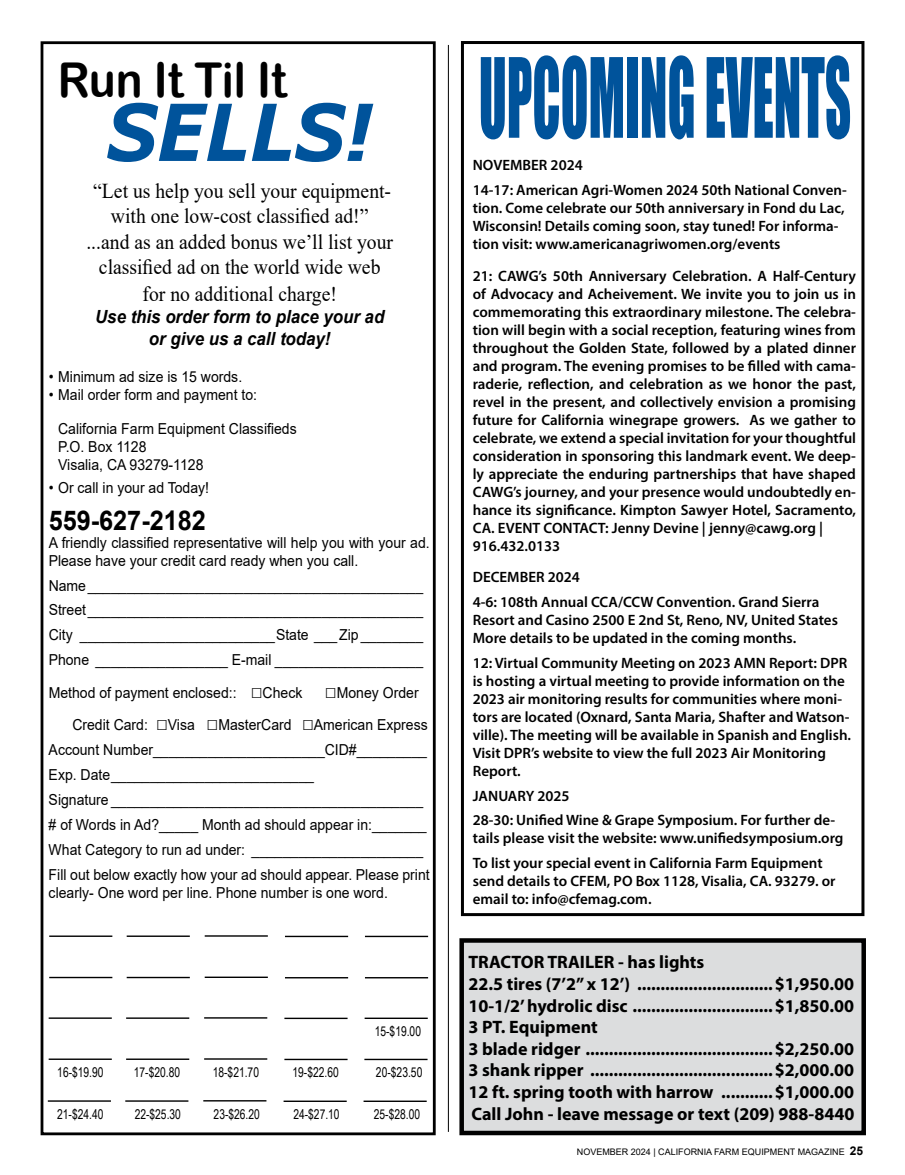
<style>
.page{position:relative;width:905px;height:1175px;background:#fff}
.page>*{position:absolute;margin:0;border:0;box-sizing:border-box;transform-origin:0 0}
.t1{font:102px "Impact";color:#00539b;scale:.5 1}
.t2{font:48px "Arial Rounded MT Bold";color:#000;scale:.93 1}
.t3{font:700 27.15px "Arial";color:#000;scale:.93 1}
.t4{font:21.15px/25.8px "Times New Roman";color:#000;text-align:center;scale:.93 1}
.t5{font:italic 700 18.15px/21.8px "Arial";color:#000;text-align:center;scale:.93 1}
.t6{font:700 18px/21.6px "Myriad Pro";color:#000}
.t7{font:15.15px/24.9px "Arial";color:#000;scale:.93 1}
.t8{font:600 15px/18px "Myriad Pro";color:#000}
.t9{font:13.5px "Arial Narrow";color:#000;scale:.93 1}
.t10{font:9px "Arial";color:#000}
.s1{font-weight:700;font-size:21.15px}
.s2{font-size:21.15px}
.s3{font-weight:700;font-size:12px}
</style>
<div class="page">
<div style="left:461px;top:940px;width:402px;height:193px;background:#dcddde"></div>
<div style="left:459px;top:938px;width:407px;height:197px;border:4px solid #000"></div>
<div style="left:461px;top:41px;width:403px;height:875px;border:3px solid #000"></div>
<div style="left:41px;top:41px;width:394px;height:1094px;border:3px solid #000"></div>
<hr style="left:364px;top:1058px;width:63px;height:2px;background:#000">
<hr style="left:284px;top:1058px;width:63px;height:2px;background:#000">
<hr style="left:204px;top:1058px;width:63px;height:1px;background:#000">
<hr style="left:126px;top:1058px;width:63px;height:1px;background:#000">
<hr style="left:49px;top:1058px;width:63px;height:1px;background:#000">
<hr style="left:365px;top:935px;width:63px;height:2px;background:#000">
<hr style="left:285px;top:935px;width:63px;height:2px;background:#000">
<hr style="left:205px;top:935px;width:63px;height:1px;background:#000">
<hr style="left:127px;top:935px;width:63px;height:2px;background:#000">
<hr style="left:49px;top:935px;width:63px;height:2px;background:#000">
<hr style="left:365px;top:977px;width:63px;height:1px;background:#000">
<hr style="left:285px;top:977px;width:63px;height:1px;background:#000">
<hr style="left:205px;top:976px;width:63px;height:2px;background:#000">
<hr style="left:127px;top:976px;width:63px;height:2px;background:#000">
<hr style="left:49px;top:976px;width:63px;height:2px;background:#000">
<hr style="left:284px;top:1017px;width:63px;height:2px;background:#000">
<hr style="left:204px;top:1017px;width:63px;height:1px;background:#000">
<hr style="left:126px;top:1017px;width:63px;height:1px;background:#000">
<hr style="left:49px;top:1017px;width:63px;height:1px;background:#000">
<hr style="left:363px;top:1100px;width:63px;height:2px;background:#000">
<hr style="left:283px;top:1100px;width:64px;height:2px;background:#000">
<hr style="left:203px;top:1100px;width:63px;height:1px;background:#000">
<hr style="left:125px;top:1100px;width:63px;height:1px;background:#000">
<hr style="left:48px;top:1100px;width:63px;height:1px;background:#000">
<hr style="left:364px;top:1017px;width:64px;height:2px;background:#000">
<hr style="left:448px;top:45px;width:1px;height:1086px;background:#000">
<h1 class="t1" style="left:107px;top:19px;width:1490px"><sub>SELLS!</sub> UPCOMING EVENTS</h1>
<p class="t8" style="left:473px;top:152px;width:375px;line-height:24.8px">NOVEMBER 2024<br>14-17: American Agri-Women 2024 50th National Conven-</p>
<p class="t8" style="left:473px;top:199px;width:373px">tion. Come celebrate our 50th anniversary in Fond du Lac,<br>Wisconsin! Details coming soon, stay tuned! For informa&shy;tion visit: www.americanagriwomen.org/events</p>
<p class="t8" style="left:473px;top:266px;width:385px">21: CAWG’s 50th Anniversary Celebration. A Half-Century of Advocacy and Acheivement. We invite you to join us in commemorating this extraordinary milestone. The celebra&shy;tion will begin with a social reception, featuring wines from throughout the Golden State, followed by a plated dinner and program. The evening promises to be filled with cama&shy;raderie, reflection, and celebration as we honor the past, revel in the present, and collectively envision a promising future for California winegrape growers. As we gather to celebrate, we extend a special invitation for your thoughtful consideration in sponsoring this landmark event. We deep&shy;ly appreciate the enduring partnerships that have shaped CAWG’s journey, and your presence would undoubtedly en&shy;hance its significance. Kimpton Sawyer Hotel, Sacramento, CA. EVENT CONTACT: Jenny Devine | jenny@cawg.org | 916.432.0133</p>
<p class="t8" style="left:473px;top:564px;width:348px;line-height:24.8px">DECEMBER 2024<br>4-6: 108th Annual CCA/CCW Convention. Grand Sierra</p>
<p class="t8" style="left:473px;top:610px;width:366px">Resort and Casino 2500 E 2nd St, Reno, NV, United States<br>More details to be updated in the coming months.</p>
<p class="t8" style="left:473px;top:653px;width:380px">12: Virtual Community Meeting on 2023 AMN Report: DPR is hosting a virtual meeting to provide information on the 2023 air monitoring results for communities where moni&shy;tors are located (Oxnard, Santa Maria, Shafter and Watson&shy;ville). The meeting will be available in Spanish and English.<br>Visit DPR’s website to view the full 2023 Air Monitoring Report.</p>
<p class="t8" style="left:473px;top:782px;width:364px;line-height:24.8px">JANUARY 2025<br>28-30: Unified Wine &amp; Grape Symposium. For further de-</p>
<p class="t8" style="left:473px;top:825px;width:372px;line-height:24.8px">tails please visit the website: www.unifiedsymposium.org<br>To list your special event in California Farm Equipment</p>
<p class="t8" style="left:473px;top:871px;width:364px">send details to CFEM, PO Box 1128, Visalia, CA. 93279. or email to: info@cfemag.com.</p>
<h2 class="t2" style="left:58px;top:52px;width:248px">Run It Til It</h2>
<h3 class="t4" style="left:86px;top:177px;width:331px">“Let us help you sell your equipment&shy;with one low-cost classified ad!”<br>...and as an added bonus we’ll list your classified ad on the world wide web for no additional charge!</h3>
<p class="t5" style="left:95px;top:306px;width:312px">Use this order form to place your ad or give us a call today!</p>
<p class="t7" style="left:49px;top:364px;width:209px">• Minimum ad size is 15 words.</p>
<p class="t7" style="left:49px;top:382px;width:225px">• Mail order form and payment to:</p>
<p class="t7" style="left:58px;top:419px;width:258px;line-height:18.1px">California Farm Equipment Classifieds<br>P.O. Box 1128<br>Visalia, CA 93279-1128</p>
<p class="t7" style="left:49px;top:474px;width:174px">• Or call in your ad Today!</p>
<h3 class="t3" style="left:49px;top:501px;width:171px">559-627-2182</h3>
<p class="t7" style="left:49px;top:533px;width:411px;line-height:18.1px">A friendly classified representative will help you with your ad.<br>Please have your credit card ready when you call.</p>
<p class="t7" style="left:49px;top:572px;width:404px;text-align:justify">Name___________________________________________ Street___________________________________________ City _________________________State ___Zip ________ Phone _________________ E-mail ___________________</p>
<p class="t7" style="left:72px;top:676px;width:383px;line-height:32.2px;text-indent:-24px">Method of payment enclosed:: <span class="s1">□</span>Check <span class="s2">□</span>Money Order<br>Credit Card: <span class="s1">□</span>Visa <span class="s1">□</span>MasterCard <span class="s1">□</span>American Express</p>
<p class="t7" style="left:49px;top:737px;width:411px">Account Number______________________CID#_________ Exp. Date__________________________<br>Signature ________________________________________ # of Words in Ad?_____ Month ad should appear in:_______ What Category to run ad under: ______________________ Fill out below exactly how your ad should appear. Please print</p>
<p class="t7" style="left:49px;top:879px;width:366px">clearly- One word per line. Phone number is one word.</p>
<p class="t9" style="left:375px;top:1021px;width:51px">15-$19.00</p>
<p class="t9" style="left:57px;top:1062px;width:51px">16-$19.90</p>
<p class="t9" style="left:134px;top:1062px;width:51px">17-$20.80</p>
<p class="t9" style="left:213px;top:1062px;width:51px">18-$21.70</p>
<p class="t9" style="left:292px;top:1062px;width:51px">19-$22.60</p>
<p class="t9" style="left:376px;top:1062px;width:52px">20-$23.50</p>
<p class="t9" style="left:57px;top:1104px;width:51px">21-$24.40</p>
<p class="t9" style="left:135px;top:1104px;width:51px">22-$25.30</p>
<p class="t9" style="left:214px;top:1104px;width:51px">23-$26.20</p>
<p class="t9" style="left:293px;top:1104px;width:51px">24-$27.10</p>
<p class="t9" style="left:374px;top:1104px;width:51px">25-$28.00</p>
<p class="t6" style="left:468px;top:950px;width:387px">TRACTOR TRAILER - has lights<br>22.5 tires (7’2” x 12’) .............................$1,950.00<br>10-1/2’ hydrolic disc ..............................$1,850.00<br>3 PT. Equipment<br>3 blade ridger ........................................$2,250.00<br>3 shank ripper .......................................$2,000.00<br>12 ft. spring tooth with harrow ...........$1,000.00<br>Call John - leave message or text (209) 988-8440</p>
<p class="t10" style="left:577px;top:1146px;width:288px">NOVEMBER 2024 | CALIFORNIA FARM EQUIPMENT MAGAZINE <span class="s3">25</span></p>
</div>
